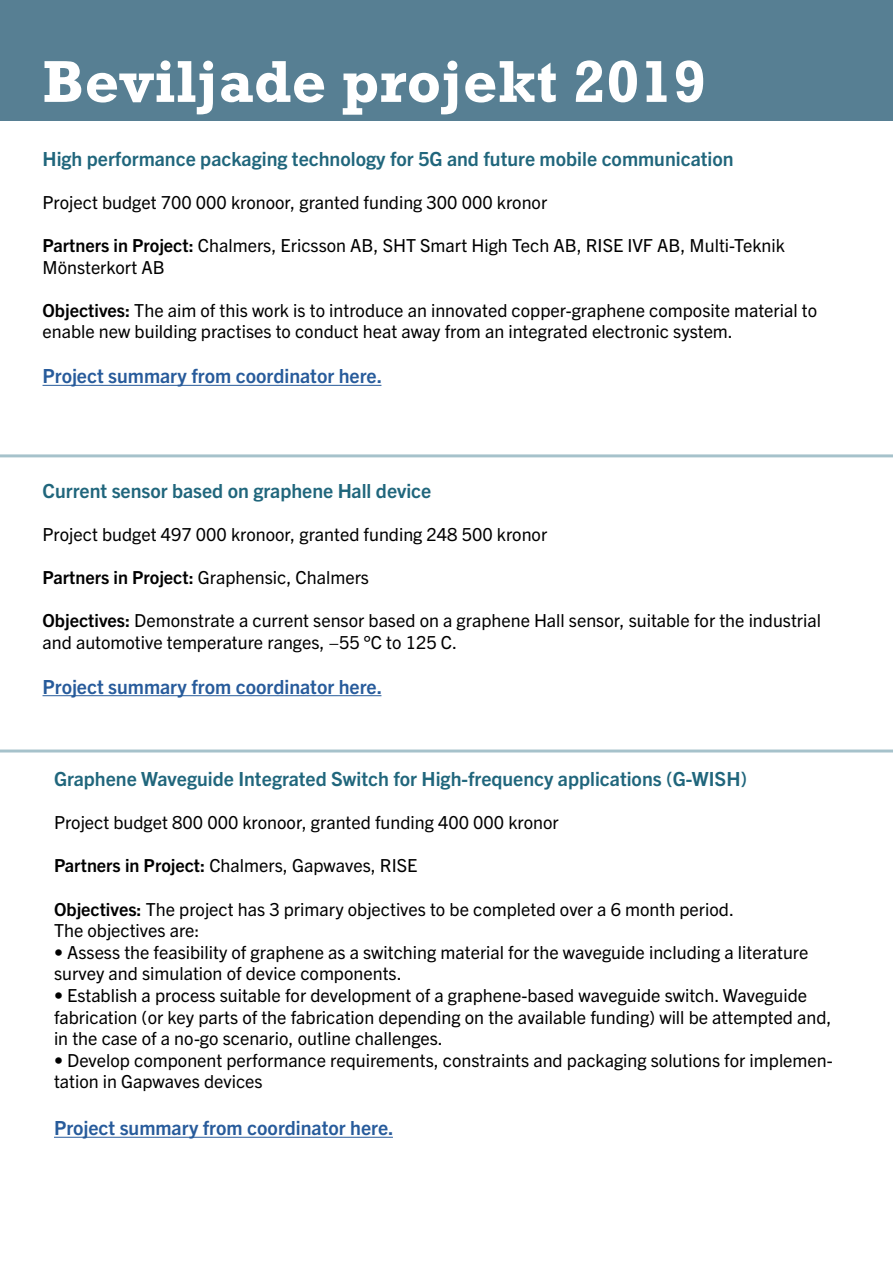
<style>
.page{position:relative;width:893px;height:1263px;background:#fff}
.page>*{position:absolute;margin:0;border:0;box-sizing:border-box;transform-origin:0 0}
.t1{font:700 60px "Rockwell";letter-spacing:.005em;color:#fff}
.t2{font:700 19.5px "Trade Gothic Next LT Pro";color:#20667c}
.t3{font:700 19.5px "Trade Gothic Next LT Pro";color:#275b9b}
.t4{font:18px/21.6px "Trade Gothic Next LT Pro";color:#000}
.s1{font-weight:700}
</style>
<div class="page">
<hr style="left:43px;top:385px;width:338px;height:1px;background:#275b9b">
<hr style="left:0;top:454px;width:893px;height:3px;background:#20667c">
<hr style="left:43px;top:695px;width:338px;height:1px;background:#275b9b">
<hr style="left:54px;top:1137px;width:339px;height:1px;background:#275b9b">
<hr style="left:0;top:749px;width:893px;height:3px;background:#20667c">
<div style="left:0;top:0;width:893px;height:121px;background:#577f93"></div>
<h1 class="t1" style="left:43px;top:45px;width:665px">Beviljade projekt 2019</h1>
<p class="t2" style="left:43px;top:145px;width:693px">High performance packaging technology for 5G and future mobile communication</p>
<p class="t4" style="left:43px;top:190px;width:506px">Project budget 700 000 kronoor, granted funding 300 000 kronor</p>
<p class="t4" style="left:43px;top:233px;width:744px"><span class="s1">Partners in Project:</span> Chalmers, Ericsson AB, SHT Smart High Tech AB, RISE IVF AB, Multi-Teknik<br>Mönsterkort AB</p>
<p class="t4" style="left:43px;top:298px;width:776px"><span class="s1">Objectives:</span> The aim of this work is to introduce an innovated copper-graphene composite material to enable new building practises to conduct heat away from an integrated electronic system.</p>
<p class="t3" style="left:43px;top:363px;width:341px">Project summary from coordinator here.</p>
<p class="t2" style="left:43px;top:477px;width:390px">Current sensor based on graphene Hall device</p>
<p class="t4" style="left:43px;top:522px;width:506px">Project budget 497 000 kronoor, granted funding 248 500 kronor</p>
<p class="t4" style="left:43px;top:565px;width:328px"><span class="s1">Partners in Project:</span> Graphensic, Chalmers</p>
<p class="t4" style="left:43px;top:609px;width:780px"><span class="s1">Objectives:</span> Demonstrate a current sensor based on a graphene Hall sensor, suitable for the industrial and automotive temperature ranges, −55 °C to 125 C.</p>
<p class="t3" style="left:43px;top:673px;width:341px">Project summary from coordinator here.</p>
<p class="t2" style="left:54px;top:765px;width:695px">Graphene Waveguide Integrated Switch for High-frequency applications (G-WISH)</p>
<p class="t4" style="left:54px;top:811px;width:506px">Project budget 800 000 kronoor, granted funding 400 000 kronor</p>
<p class="t4" style="left:54px;top:854px;width:365px"><span class="s1">Partners in Project:</span> Chalmers, Gapwaves, RISE</p>
<p class="t4" style="left:54px;top:897px;width:682px"><span class="s1">Objectives:</span> The project has 3 primary objectives to be completed over a 6 month period.<br>The objectives are:</p>
<p class="t4" style="left:54px;top:940px;width:756px">• Assess the feasibility of graphene as a switching material for the waveguide including a literature survey and simulation of device components.</p>
<p class="t4" style="left:54px;top:983px;width:779px">• Establish a process suitable for development of a graphene-based waveguide switch. Waveguide fabrication (or key parts of the fabrication depending on the available funding) will be attempted and, in the case of a no-go scenario, outline challenges.</p>
<p class="t4" style="left:54px;top:1048px;width:780px">• Develop component performance requirements, constraints and packaging solutions for implemen&shy;tation in Gapwaves devices</p>
<p class="t3" style="left:54px;top:1114px;width:341px">Project summary from coordinator here.</p>
</div>
